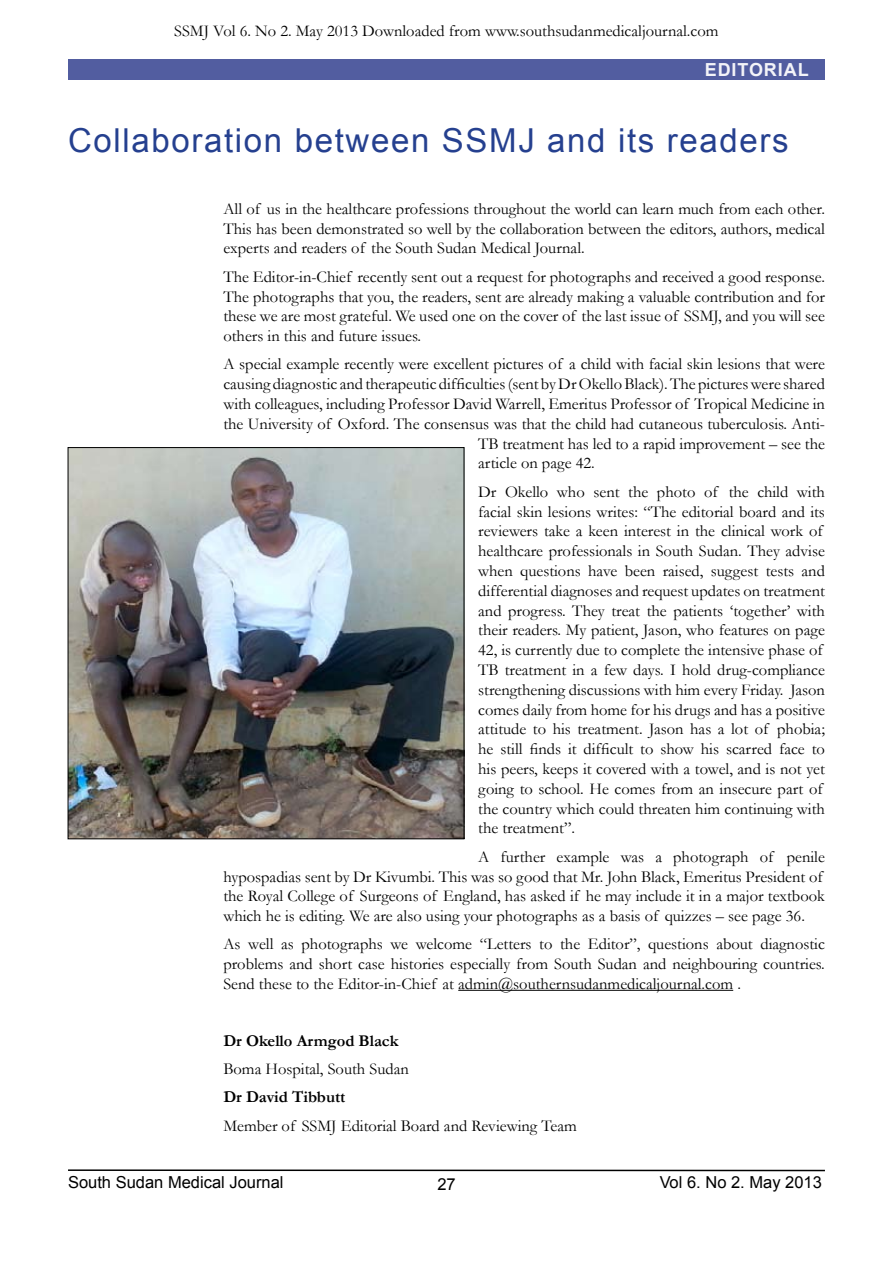
<style>
.page{position:relative;width:893px;height:1263px;background:#fff}
.page>*{position:absolute;margin:0;border:0;box-sizing:border-box;transform-origin:0 0}
.t1{font:33px "Arial";letter-spacing:.05em;color:#25408f}
.t2{font:700 18px "Arial";color:#f3f3f8}
.t3{font:16.5px/19.8px "Garamond";color:#000;text-align:justify}
.t4{font:16.5px "Arial";color:#000}
.t5{font:700 16.5px "Garamond";color:#000}
</style>
<div class="page">
<hr style="left:68px;top:1169px;width:757px;height:2px;background:#000">
<div style="left:68px;top:60px;width:757px;height:20px;background:#525da0"></div>
<hr style="left:458px;top:990px;width:275px;height:1px;background:#000">
<img style="left:70px;top:449px;width:392px;height:388px">
<div style="left:68px;top:447px;width:396px;height:392px;border:1px solid #000"></div>
<p class="t3" style="left:174px;top:21px;width:546px">SSMJ Vol 6. No 2. May 2013 Downloaded from www.southsudanmedicaljournal.com</p>
<p class="t2" style="left:705px;top:58px;width:26px">EDITORIAL</p>
<h1 class="t1" style="left:68px;top:118px;width:722px">Collaboration between SSMJ and its readers</h1>
<p class="t3" style="left:223px;top:198px;width:603px">All of us in the healthcare professions throughout the world can learn much from each other.<br>This has been demonstrated so well by the collaboration between the editors, authors, medical experts and readers of the South Sudan Medical Journal.</p>
<p class="t3" style="left:223px;top:266px;width:603px">The Editor-in-Chief recently sent out a request for photographs and received a good response.<br>The photographs that you, the readers, sent are already making a valuable contribution and for these we are most grateful. We used one on the cover of the last issue of SSMJ, and you will see others in this and future issues.</p>
<p class="t3" style="left:223px;top:354px;width:603px">A special example recently were excellent pictures of a child with facial skin lesions that were</p>
<p class="t3" style="left:223px;top:374px;width:603px">causing diagnostic and therapeutic difficulties (sent by Dr Okello Black). The pictures were shared</p>
<p class="t3" style="left:223px;top:394px;width:603px">with colleagues, including Professor David Warrell, Emeritus Professor of Tropical Medicine in</p>
<p class="t3" style="left:223px;top:413px;width:603px">the University of Oxford. The consensus was that the child had cutaneous tuberculosis. Anti-</p>
<p class="t3" style="left:478px;top:433px;width:348px">TB treatment has led to a rapid improvement – see the</p>
<p class="t3" style="left:478px;top:453px;width:118px">article on page 42.</p>
<p class="t3" style="left:478px;top:481px;width:348px;text-align:left">Dr Okello who sent the photo of the child with facial skin lesions writes: “The editorial board and its reviewers take a keen interest in the clinical work of healthcare professionals in South Sudan. They advise when questions have been raised, suggest tests and differential diagnoses and request updates on treatment and progress. They treat the patients ‘together’ with their readers. My patient, Jason, who features on page 42, is currently due to complete the intensive phase of TB treatment in a few days. I hold drug-compliance strengthening discussions with him every Friday. Jason comes daily from home for his drugs and has a positive attitude to his treatment. Jason has a lot of phobia; he still finds it difficult to show his scarred face to his peers, keeps it covered with a towel, and is not yet going to school. He comes from an insecure part of the country which could threaten him continuing with the treatment”.</p>
<p class="t3" style="left:223px;top:846px;width:603px;text-align:left;text-indent:255px">A further example was a photograph of penile hypospadias sent by Dr Kivumbi. This was so good that Mr. John Black, Emeritus President of the Royal College of Surgeons of England, has asked if he may include it in a major textbook which he is editing. We are also using your photographs as a basis of quizzes – see page 36.</p>
<p class="t3" style="left:223px;top:934px;width:603px">As well as photographs we welcome “Letters to the Editor”, questions about diagnostic problems and short case histories especially from South Sudan and neighbouring countries.<br>Send these to the Editor-in-Chief at admin@southernsudanmedicaljournal.com .</p>
<p class="t5" style="left:223px;top:1029px;width:177px">Dr Okello Armgod Black</p>
<p class="t3" style="left:223px;top:1058px;width:187px">Boma Hospital, South Sudan</p>
<p class="t5" style="left:223px;top:1086px;width:124px">Dr David Tibbutt</p>
<p class="t3" style="left:223px;top:1115px;width:355px">Member of SSMJ Editorial Board and Reviewing Team</p>
<p class="t4" style="left:68px;top:1172px;width:217px">South Sudan Medical Journal</p>
<p class="t4" style="left:660px;top:1172px;width:164px">Vol 6. No 2. May 2013</p>
<p class="t4" style="left:437px;top:1173px;width:20px">27</p>
</div>
